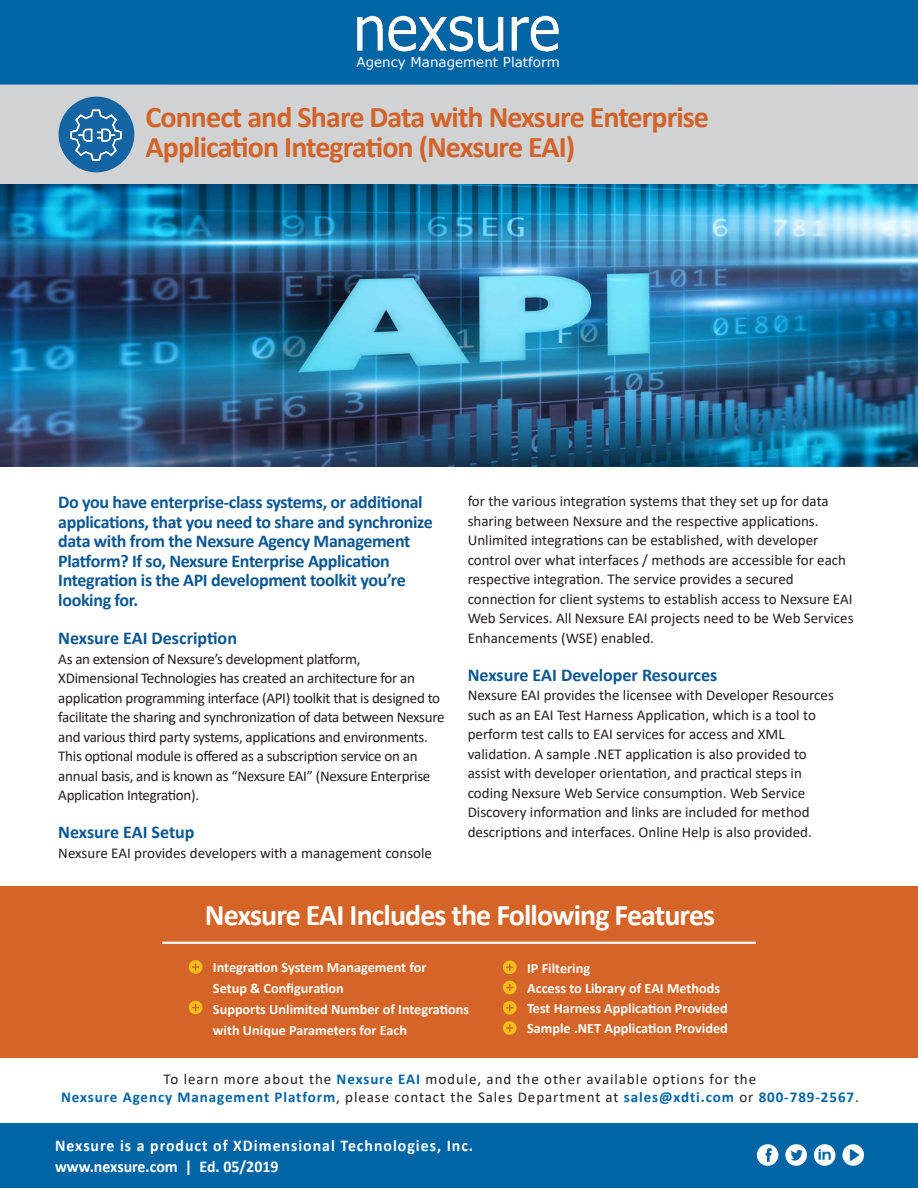
<style>
.page{position:relative;width:918px;height:1188px;background:#fff}
.page>*{position:absolute;margin:0;border:0;box-sizing:border-box;transform-origin:0 0}
.t1{font:700 30px/30px "Calibri";letter-spacing:-.03em;color:#d36328}
.t2{font:700 30px "Calibri";letter-spacing:-.03em;color:#fff}
.body_copy{font:700 18px/19.5px "Calibri";letter-spacing:-.02em;color:#0b5791}
.body_copy-2{font:700 18px "Calibri";color:#0b5791}
.Copyright_Grey{font:700 16.5px "Calibri";letter-spacing:.06em;color:#fff;scale:.96 1}
.Copyright_Grey-2{font:700 16.5px "Calibri";color:#fff;scale:.96 1}
.body_copy-3{font:15px/19.5px "Calibri";color:#231f20}
.body_copy-4{font:15px/19.5px "Calibri";letter-spacing:-.02em;color:#231f20}
.Subtitle{font:700 15px "Calibri";letter-spacing:.06em;color:#0065a4}
.Subtitle-2{font:15px "Calibri";letter-spacing:.06em;color:#231f20}
.body_copy-5{font:700 14.25px/20.2px "Calibri";color:#fff}
.Document_Title{font:13.5px "Verdana";color:#fff}
.s1{font-weight:700;color:#0065a4}
.s2{font-weight:400;color:#231f20}
</style>
<div class="page">
<div style="left:0;top:886px;width:918px;height:171px;background:#d46427"></div>
<div style="left:0;top:1124px;width:918px;height:64px;background:#0065a4"></div>
<div style="left:0;top:0;width:918px;height:85px;background:#0065a4"></div>
<div style="left:0;top:85px;width:918px;height:100px;background:#d1d2d4"></div>
<svg style="left:842px;top:1144px;width:22px;height:22px"></svg>
<svg style="left:814px;top:1144px;width:21px;height:22px"></svg>
<svg style="left:785px;top:1144px;width:22px;height:22px"></svg>
<svg style="left:757px;top:1144px;width:21px;height:22px"></svg>
<hr style="left:162px;top:942px;width:594px;height:2px;background:#fff">
<img style="left:357px;top:15px;width:202px;height:37px">
<div style="left:59px;top:97px;width:75px;height:75px;background:#1565a5;border-radius:50%"></div>
<img style="left:62px;top:100px;width:69px;height:69px">
<img style="left:0;top:185px;width:918px;height:282px">
<svg style="left:189px;top:960px;width:13px;height:14px"></svg>
<svg style="left:189px;top:1001px;width:13px;height:13px"></svg>
<svg style="left:503px;top:960px;width:14px;height:14px"></svg>
<svg style="left:503px;top:981px;width:14px;height:13px"></svg>
<svg style="left:503px;top:1001px;width:14px;height:14px"></svg>
<svg style="left:503px;top:1021px;width:14px;height:14px"></svg>
<p class="Document_Title" style="left:357px;top:53px;width:205px">Agency Management Platform</p>
<p class="t1" style="left:146px;top:102px;width:565px">Connect and Share Data with Nexsure Enterprise<br>Application Integration (Nexsure EAI)</p>
<p class="body_copy" style="left:58px;top:492px;width:376px">Do you have enterprise-class systems, or additional applications, that you need to share and synchronize data with from the Nexsure Agency Management Platform? If so, Nexsure Enterprise Application Integration is the API development toolkit you’re looking for.</p>
<p class="body_copy-2" style="left:58px;top:625px;width:180px">Nexsure EAI Description</p>
<p class="body_copy-4" style="left:58px;top:648px;width:388px">As an extension of Nexsure’s development platform,<br>XDimensional Technologies has created an architecture for an application programming interface (API) toolkit that is designed to facilitate the sharing and synchronization of data between Nexsure and various third party systems, applications and environments.<br>This optional module is offered as a subscription service on an annual basis, and is known as “Nexsure EAI” (Nexsure Enterprise Application Integration).</p>
<p class="body_copy-2" style="left:58px;top:820px;width:138px">Nexsure EAI Setup</p>
<p class="body_copy-3" style="left:58px;top:843px;width:375px">Nexsure EAI provides developers with a management console</p>
<p class="body_copy-3" style="left:468px;top:491px;width:387px">for the various integration systems that they set up for data sharing between Nexsure and the respective applications.<br>Unlimited integrations can be established, with developer control over what interfaces / methods are accessible for each respective integration. The service provides a secured connection for client systems to establish access to Nexsure EAI Web Services. All Nexsure EAI projects need to be Web Services Enhancements (WSE) enabled.</p>
<p class="body_copy-2" style="left:468px;top:662px;width:251px">Nexsure EAI Developer Resources</p>
<p class="body_copy-3" style="left:468px;top:685px;width:368px">Nexsure EAI provides the licensee with Developer Resources such as an EAI Test Harness Application, which is a tool to perform test calls to EAI services for access and XML validation. A sample .NET application is also provided to assist with developer orientation, and practical steps in coding Nexsure Web Service consumption. Web Service Discovery information and links are included for method descriptions and interfaces. Online Help is also provided.</p>
<p class="t2" style="left:205px;top:894px;width:512px">Nexsure EAI Includes the Following Features</p>
<p class="body_copy-5" style="left:213px;top:957px;width:215px">Integration System Management for<br>Setup &amp; Configuration</p>
<p class="body_copy-5" style="left:213px;top:999px;width:258px">Supports Unlimited Number of Integrations with Unique Parameters for Each</p>
<p class="body_copy-5" style="left:527px;top:958px;width:65px">IP Filtering</p>
<p class="body_copy-5" style="left:527px;top:978px;width:195px">Access to Library of EAI Methods</p>
<p class="body_copy-5" style="left:527px;top:998px;width:202px">Test Harness Application Provided</p>
<p class="body_copy-5" style="left:527px;top:1018px;width:202px">Sample .NET Application Provided</p>
<p class="Subtitle-2" style="left:164px;top:1068px;width:594px">To learn more about the <span class="s1">Nexsure EAI</span> module, and the other available options for the</p>
<p class="Subtitle" style="left:61px;top:1086px;width:799px">Nexsure Agency Management Platform<span class="s2">, please contact the Sales Department at</span> sales@xdti.com <span class="s2">or</span> 800-789-2567<span class="s2">.</span></p>
<p class="Copyright_Grey" style="left:55px;top:1134px;width:437px">Nexsure is a product of XDimensional Technologies, Inc.</p>
<p class="Copyright_Grey-2" style="left:55px;top:1155px;width:234px">www.nexsure.com | Ed. 05/2019</p>
</div>
